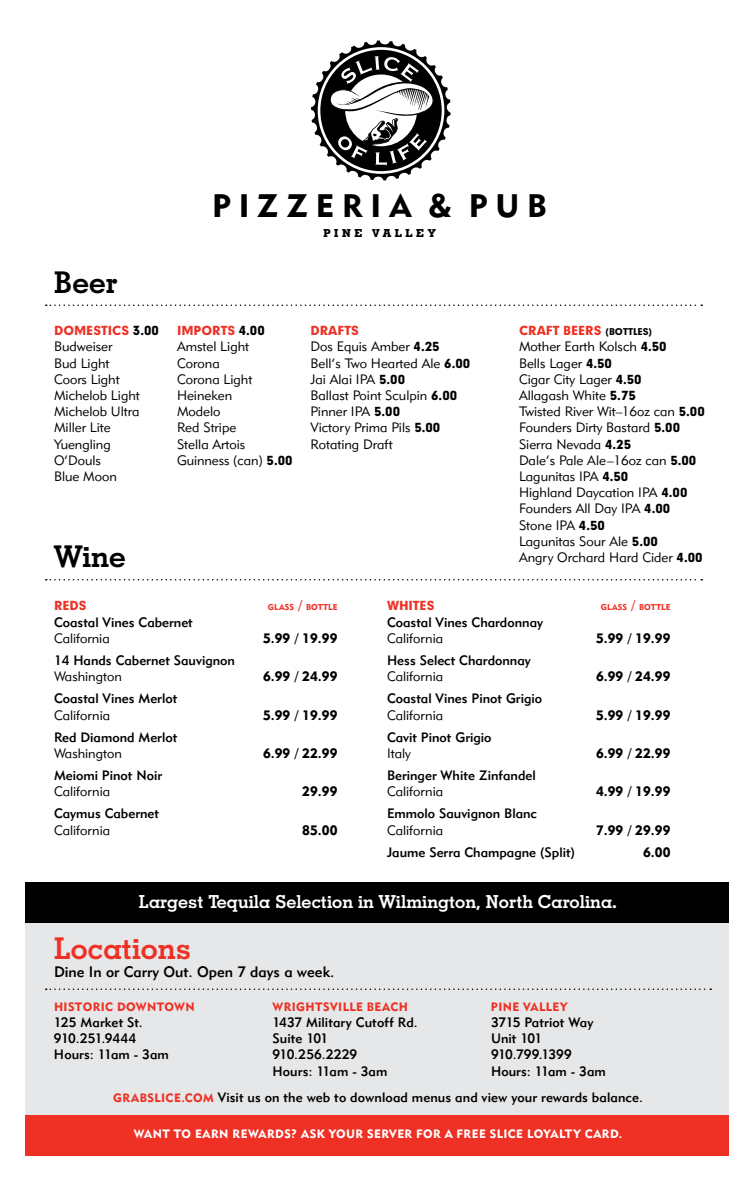
<style>
.page{position:relative;width:756px;height:1188px;background:#fff}
.page>*{position:absolute;margin:0;border:0;box-sizing:border-box;transform-origin:0 0}
.t1{font:32.25px "Geometric 415 BT Black A";letter-spacing:.245em;color:#000}
.t2{font:700 30px "Geometric Slab 703 BT";color:#ee3124}
.t3{font:700 30px "Geometric Slab 703 BT";color:#000}
.t4{font:700 18px "Geometric Slab 703 BT";color:#fff}
.t5{font:15px "Geometric 415 BT Medium A";color:#000}
.t6{font:13.5px/16.2px "Geometric 415 BT Lite A";color:#000}
.t7{font:13.5px/16.2px "Geometric 415 BT Medium A";color:#000}
.t8{font:13.5px "Geometric 415 BT Black A";color:#000}
.t9{font:12px "Geometric 706 BT Black B";color:#ee3124}
.t10{font:12px "Geometric 415 BT Black A";letter-spacing:.035em;color:#fff}
.t11{font:12px "Geometric 415 BT Black A";letter-spacing:.03em;color:#ee3124}
.t12{font:700 11.1px "Geometric Slab 703 BT Xtra";letter-spacing:.32em;color:#000}
.t13{font:8.4px "Geometric 415 BT Black A";color:#ee3124}
.s1{color:#000}
.s2{font-family:"Geometric 706 BT Black B";font-size:12px}
.s3{font-size:9px;color:#000}
.s4{font-size:13.5px}
.s5{font-family:"Geometric 415 BT Black A";font-size:12px;color:#ee3124}
</style>
<div class="page">
<svg style="left:311px;top:40px;width:140px;height:140px"></svg>
<svg style="left:46px;top:304px;width:656px;height:2px"></svg>
<svg style="left:46px;top:579px;width:656px;height:1px"></svg>
<div style="left:26px;top:891px;width:703px;height:224px;background:#e6e7e8"></div>
<div style="left:26px;top:1115px;width:703px;height:41px;background:#ee3124"></div>
<svg style="left:46px;top:988px;width:665px;height:2px"></svg>
<div style="left:26px;top:882px;width:703px;height:40px;background:#000"></div>
<h2 class="t3" style="left:54px;top:264px;width:65px">Beer</h2>
<h1 class="t1" style="left:212px;top:186px;width:336px">PIZZERIA &amp; PUB</h1>
<p class="t12" style="left:323px;top:226px;width:114px">PINE VALLEY</p>
<p class="t9" style="left:54px;top:323px;width:106px">DOMESTICS <span class="s1">3.00</span></p>
<p class="t6" style="left:54px;top:338px;width:87px">Budweiser<br>Bud Light<br>Coors Light<br>Michelob Light<br>Michelob Ultra<br>Miller Lite<br>Yuengling<br>O’Douls<br>Blue Moon</p>
<p class="t9" style="left:177px;top:323px;width:89px">IMPORTS <span class="s1">4.00</span></p>
<p class="t6" style="left:177px;top:338px;width:117px">Amstel Light<br>Corona<br>Corona Light<br>Heineken<br>Modelo<br>Red Stripe<br>Stella Artois<br>Guinness (can) <span class="s2">5.00</span></p>
<p class="t9" style="left:311px;top:323px;width:50px">DRAFTS</p>
<p class="t6" style="left:310px;top:338px;width:161px">Dos Equis Amber <span class="s2">4.25<br></span>Bell’s Two Hearted Ale <span class="s2">6.00<br></span>Jai Alai IPA <span class="s2">5.00<br></span>Ballast Point Sculpin <span class="s2">6.00<br></span>Pinner IPA <span class="s2">5.00<br></span>Victory Prima Pils <span class="s2">5.00<br></span>Rotating Draft</p>
<p class="t9" style="left:519px;top:323px;width:135px">CRAFT BEERS <span class="s3">(BOTTLES)</span></p>
<p class="t6" style="left:519px;top:338px;width:187px">Mother Earth Kolsch <span class="s2">4.50<br></span>Bells Lager <span class="s2">4.50<br></span>Cigar City Lager <span class="s2">4.50<br></span>Allagash White <span class="s2">5.75<br></span>Twisted River Wit–16oz can <span class="s2">5.00<br></span>Founders Dirty Bastard <span class="s2">5.00<br></span>Sierra Nevada <span class="s2">4.25<br></span>Dale’s Pale Ale–16oz can <span class="s2">5.00<br></span>Lagunitas IPA <span class="s2">4.50<br></span>Highland Daycation IPA <span class="s2">4.00<br></span>Founders All Day IPA <span class="s2">4.00<br></span>Stone IPA <span class="s2">4.50<br></span>Lagunitas Sour Ale <span class="s2">5.00<br></span>Angry Orchard Hard Cider <span class="s2">4.00</span></p>
<h2 class="t3" style="left:54px;top:539px;width:73px">Wine</h2>
<p class="t9" style="left:54px;top:598px;width:34px">REDS</p>
<p class="t13" style="left:268px;top:602px;width:71px">GLASS <span class="s4">/</span> BOTTLE</p>
<p class="t7" style="left:54px;top:614px;width:140px">Coastal Vines Cabernet</p>
<p class="t6" style="left:54px;top:630px;width:57px">California</p>
<p class="t8" style="left:263px;top:630px;width:76px">5.99 / 19.99</p>
<p class="t7" style="left:54px;top:652px;width:183px">14 Hands Cabernet Sauvignon</p>
<p class="t6" style="left:54px;top:668px;width:69px">Washington</p>
<p class="t8" style="left:263px;top:668px;width:76px">6.99 / 24.99</p>
<p class="t7" style="left:54px;top:690px;width:125px">Coastal Vines Merlot</p>
<p class="t6" style="left:54px;top:706px;width:58px">California</p>
<p class="t8" style="left:263px;top:707px;width:76px">5.99 / 19.99</p>
<p class="t7" style="left:54px;top:729px;width:125px">Red Diamond Merlot</p>
<p class="t6" style="left:54px;top:745px;width:69px">Washington</p>
<p class="t8" style="left:263px;top:745px;width:76px">6.99 / 22.99</p>
<p class="t7" style="left:54px;top:767px;width:110px">Meiomi Pinot Noir</p>
<p class="t6" style="left:54px;top:783px;width:58px">California</p>
<p class="t8" style="left:302px;top:783px;width:37px">29.99</p>
<p class="t7" style="left:54px;top:805px;width:107px">Caymus Cabernet</p>
<p class="t6" style="left:54px;top:822px;width:58px">California</p>
<p class="t8" style="left:302px;top:822px;width:37px">85.00</p>
<p class="t9" style="left:387px;top:598px;width:49px">WHITES</p>
<p class="t13" style="left:601px;top:602px;width:71px">GLASS <span class="s4">/</span> BOTTLE</p>
<p class="t7" style="left:387px;top:614px;width:158px">Coastal Vines Chardonnay</p>
<p class="t6" style="left:387px;top:630px;width:58px">California</p>
<p class="t8" style="left:596px;top:630px;width:76px">5.99 / 19.99</p>
<p class="t7" style="left:387px;top:652px;width:145px">Hess Select Chardonnay</p>
<p class="t6" style="left:387px;top:668px;width:58px">California</p>
<p class="t8" style="left:596px;top:668px;width:76px">6.99 / 24.99</p>
<p class="t7" style="left:387px;top:690px;width:157px">Coastal Vines Pinot Grigio</p>
<p class="t6" style="left:387px;top:706px;width:58px">California</p>
<p class="t8" style="left:596px;top:707px;width:76px">5.99 / 19.99</p>
<p class="t7" style="left:387px;top:729px;width:106px">Cavit Pinot Grigio</p>
<p class="t6" style="left:387px;top:745px;width:25px">Italy</p>
<p class="t8" style="left:596px;top:745px;width:76px">6.99 / 22.99</p>
<p class="t7" style="left:387px;top:767px;width:150px">Beringer White Zinfandel</p>
<p class="t6" style="left:387px;top:783px;width:58px">California</p>
<p class="t8" style="left:596px;top:783px;width:76px">4.99 / 19.99</p>
<p class="t7" style="left:387px;top:805px;width:152px">Emmolo Sauvignon Blanc</p>
<p class="t6" style="left:387px;top:822px;width:58px">California</p>
<p class="t8" style="left:596px;top:822px;width:76px">7.99 / 29.99</p>
<p class="t7" style="left:387px;top:844px;width:190px">Jaume Serra Champagne (Split)</p>
<p class="t8" style="left:643px;top:844px;width:29px">6.00</p>
<h3 class="t4" style="left:139px;top:891px;width:480px">Largest Tequila Selection in Wilmington, North Carolina.</h3>
<h2 class="t2" style="left:54px;top:930px;width:139px">Locations</h2>
<p class="t5" style="left:54px;top:962px;width:282px">Dine In or Carry Out. Open 7 days a week.</p>
<p class="t11" style="left:54px;top:999px;width:142px">HISTORIC DOWNTOWN</p>
<p class="t7" style="left:54px;top:1014px;width:116px">125 Market St.<br>910.251.9444<br>Hours: 11am - 3am</p>
<p class="t11" style="left:272px;top:999px;width:137px">WRIGHTSVILLE BEACH</p>
<p class="t7" style="left:273px;top:1014px;width:147px">1437 Military Cutoff Rd.<br>Suite 101<br>910.256.2229<br>Hours: 11am - 3am</p>
<p class="t11" style="left:491px;top:999px;width:78px">PINE VALLEY</p>
<p class="t7" style="left:491px;top:1014px;width:116px">3715 Patriot Way<br>Unit 101<br>910.799.1399<br>Hours: 11am - 3am</p>
<p class="t7" style="left:113px;top:1089px;width:531px"><span class="s5">GRABSLICE.COM</span> Visit us on the web to download menus and view your rewards balance.</p>
<p class="t10" style="left:134px;top:1126px;width:490px">WANT TO EARN REWARDS? ASK YOUR SERVER FOR A FREE SLICE LOYALTY CARD.</p>
</div>
